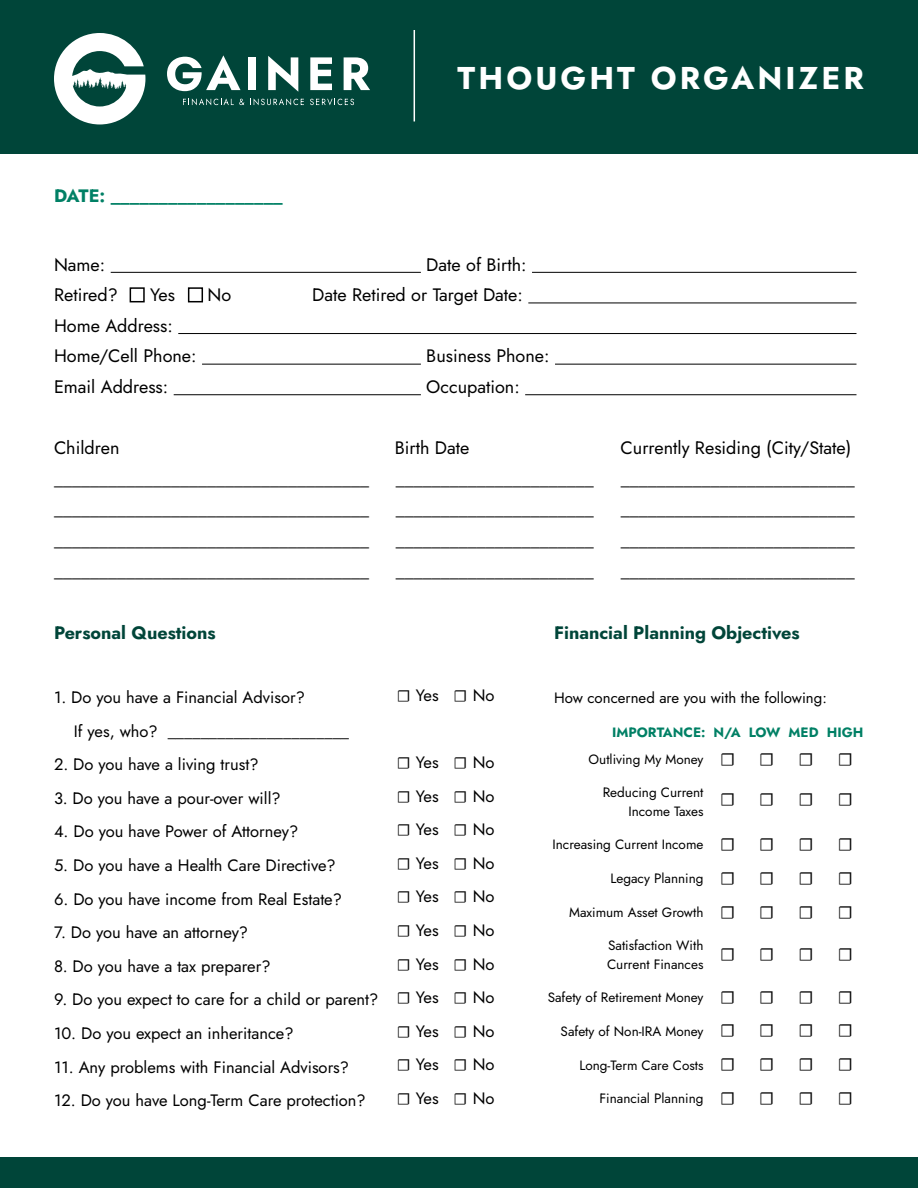
<style>
.page{position:relative;width:918px;height:1188px;background:#fff}
.page>*{position:absolute;margin:0;border:0;box-sizing:border-box;transform-origin:0 0}
.t1{font:31.5px "Jost";letter-spacing:.1em;color:#fff}
.t2{font:18px/30.6px "Jost";color:#000}
.t3{font:18px "Jost";color:#004539}
.t4{font:18px "Minion Pro";color:#000}
.t5{font:18px "Jost";color:#008065}
.t6{font:16.5px/33.6px "Jost";color:#000}
.t7{font:15px "Jost";color:#000}
.t8{font:13.5px/18.6px "Jost";color:#000;text-align:right}
.t9{font:13.5px "Jost";color:#008065}
.s1{font-family:"Minion Pro"}
</style>
<div class="page">
<hr style="left:111px;top:272px;width:310px;height:1px;background:#000">
<hr style="left:532px;top:272px;width:325px;height:1px;background:#000">
<hr style="left:528px;top:302px;width:329px;height:1px;background:#000">
<hr style="left:178px;top:333px;width:678px;height:1px;background:#000">
<hr style="left:202px;top:364px;width:219px;height:1px;background:#000">
<hr style="left:555px;top:364px;width:301px;height:1px;background:#000">
<hr style="left:174px;top:394px;width:247px;height:1px;background:#000">
<hr style="left:525px;top:394px;width:331px;height:1px;background:#000">
<div style="left:130px;top:287px;width:15px;height:15px;border:2px solid #000"></div>
<div style="left:188px;top:287px;width:15px;height:15px;border:2px solid #000"></div>
<div style="left:0;top:0;width:918px;height:153px;background:#004539"></div>
<div style="left:0;top:1158px;width:918px;height:30px;background:#004539"></div>
<svg style="left:54px;top:33px;width:91px;height:91px"></svg>
<div style="left:248px;top:57px;width:8px;height:33px;background:#fff"></div>
<svg style="left:268px;top:56px;width:30px;height:36px"></svg>
<svg style="left:310px;top:57px;width:22px;height:33px"></svg>
<svg style="left:344px;top:57px;width:26px;height:33px"></svg>
<svg style="left:167px;top:55px;width:74px;height:36px"></svg>
<svg style="left:183px;top:98px;width:61px;height:7px"></svg>
<svg style="left:250px;top:98px;width:54px;height:7px"></svg>
<svg style="left:310px;top:99px;width:44px;height:6px"></svg>
<hr style="left:414px;top:30px;width:1px;height:91px;background:#fff">
<p class="t5" style="left:54px;top:183px;width:230px">DATE: __________________</p>
<h1 class="t1" style="left:458px;top:57px;width:408px">THOUGHT ORGANIZER</h1>
<p class="t2" style="left:54px;top:249px;width:53px">Name:</p>
<p class="t2" style="left:426px;top:249px;width:102px">Date of Birth:</p>
<p class="t2" style="left:54px;top:280px;width:65px">Retired?</p>
<p class="t2" style="left:150px;top:280px;width:26px">Yes</p>
<p class="t2" style="left:207px;top:280px;width:25px">No</p>
<p class="t2" style="left:312px;top:280px;width:212px">Date Retired or Target Date:</p>
<p class="t2" style="left:54px;top:310px;width:144px">Home Address:<br>Home/Cell Phone:</p>
<p class="t2" style="left:426px;top:341px;width:125px">Business Phone:</p>
<p class="t2" style="left:54px;top:372px;width:116px">Email Address:</p>
<p class="t2" style="left:426px;top:372px;width:95px">Occupation:</p>
<p class="t2" style="left:54px;top:433px;width:67px">Children</p>
<p class="t2" style="left:395px;top:433px;width:76px">Birth Date</p>
<p class="t2" style="left:621px;top:433px;width:232px">Currently Residing (City/State)</p>
<p class="t2" style="left:54px;top:463px;width:316px">___________________________________</p>
<p class="t2" style="left:396px;top:463px;width:199px">______________________</p>
<p class="t2" style="left:621px;top:463px;width:235px">__________________________</p>
<p class="t2" style="left:54px;top:494px;width:316px">___________________________________</p>
<p class="t2" style="left:396px;top:494px;width:199px">______________________</p>
<p class="t2" style="left:621px;top:494px;width:235px">__________________________</p>
<p class="t2" style="left:54px;top:525px;width:316px">___________________________________</p>
<p class="t2" style="left:396px;top:525px;width:199px">______________________</p>
<p class="t2" style="left:621px;top:525px;width:235px">__________________________</p>
<p class="t2" style="left:54px;top:555px;width:316px">___________________________________</p>
<p class="t2" style="left:396px;top:555px;width:199px">______________________</p>
<p class="t2" style="left:621px;top:555px;width:235px">__________________________</p>
<p class="t3" style="left:54px;top:620px;width:163px">Personal Questions</p>
<p class="t6" style="left:74px;top:681px;width:277px;text-indent:-20px">1. Do you have a Financial Advisor?<br>If yes, who? ______________________</p>
<p class="t6" style="left:54px;top:748px;width:206px">2. Do you have a living trust?</p>
<p class="t6" style="left:54px;top:781px;width:228px">3. Do you have a pour-over will?</p>
<p class="t6" style="left:54px;top:815px;width:246px">4. Do you have Power of Attorney?</p>
<p class="t6" style="left:54px;top:849px;width:283px">5. Do you have a Health Care Directive?</p>
<p class="t6" style="left:54px;top:882px;width:290px">6. Do you have income from Real Estate?</p>
<p class="t6" style="left:54px;top:916px;width:196px">7. Do you have an attorney?</p>
<p class="t6" style="left:54px;top:949px;width:218px">8. Do you have a tax preparer?</p>
<p class="t6" style="left:54px;top:983px;width:326px">9. Do you expect to care for a child or parent?</p>
<p class="t6" style="left:54px;top:1017px;width:241px">10. Do you expect an inheritance?</p>
<p class="t6" style="left:54px;top:1050px;width:297px">11. Any problems with Financial Advisors?</p>
<p class="t6" style="left:54px;top:1084px;width:313px">12. Do you have Long-Term Care protection?</p>
<p class="t6" style="left:397px;top:678px;width:99px"><span class="s1">☐</span> Yes <span class="s1">☐</span> No</p>
<p class="t3" style="left:554px;top:620px;width:247px">Financial Planning Objectives</p>
<p class="t7" style="left:554px;top:688px;width:274px">How concerned are you with the following:</p>
<p class="t9" style="left:612px;top:723px;width:253px">IMPORTANCE: N/A LOW MED HIGH</p>
<p class="t6" style="left:397px;top:746px;width:99px;text-align:justify"><span class="s1">☐</span> Yes <span class="s1">☐</span> No <span class="s1">☐</span> Yes <span class="s1">☐</span> No <span class="s1">☐</span> Yes <span class="s1">☐</span> No <span class="s1">☐</span> Yes <span class="s1">☐</span> No <span class="s1">☐</span> Yes <span class="s1">☐</span> No <span class="s1">☐</span> Yes <span class="s1">☐</span> No <span class="s1">☐</span> Yes <span class="s1">☐</span> No <span class="s1">☐</span> Yes <span class="s1">☐</span> No <span class="s1">☐</span> Yes <span class="s1">☐</span> No <span class="s1">☐</span> Yes <span class="s1">☐</span> No <span class="s1">☐</span> Yes <span class="s1">☐</span> No</p>
<p class="t8" style="left:589px;top:750px;width:116px">Outliving My Money</p>
<p class="t8" style="left:603px;top:783px;width:102px">Reducing Current<br>Income Taxes</p>
<p class="t8" style="left:553px;top:836px;width:152px">Increasing Current Income</p>
<p class="t8" style="left:610px;top:869px;width:95px">Legacy Planning</p>
<p class="t8" style="left:569px;top:903px;width:136px">Maximum Asset Growth</p>
<p class="t8" style="left:607px;top:936px;width:98px;text-align:left">Satisfaction With<br>Current Finances</p>
<p class="t8" style="left:548px;top:989px;width:157px">Safety of Retirement Money</p>
<p class="t8" style="left:561px;top:1022px;width:144px">Safety of Non-IRA Money</p>
<p class="t8" style="left:579px;top:1056px;width:126px">Long-Term Care Costs</p>
<p class="t8" style="left:599px;top:1089px;width:106px">Financial Planning</p>
<p class="t4" style="left:720px;top:747px;width:17px">☐</p>
<p class="t4" style="left:759px;top:747px;width:17px">☐</p>
<p class="t4" style="left:798px;top:747px;width:17px">☐</p>
<p class="t4" style="left:838px;top:747px;width:17px">☐</p>
<p class="t4" style="left:720px;top:787px;width:17px">☐</p>
<p class="t4" style="left:759px;top:787px;width:17px">☐</p>
<p class="t4" style="left:798px;top:787px;width:17px">☐</p>
<p class="t4" style="left:838px;top:787px;width:17px">☐</p>
<p class="t4" style="left:720px;top:833px;width:17px">☐</p>
<p class="t4" style="left:759px;top:833px;width:17px">☐</p>
<p class="t4" style="left:798px;top:833px;width:17px">☐</p>
<p class="t4" style="left:838px;top:833px;width:17px">☐</p>
<p class="t4" style="left:720px;top:866px;width:17px">☐</p>
<p class="t4" style="left:759px;top:866px;width:17px">☐</p>
<p class="t4" style="left:798px;top:866px;width:17px">☐</p>
<p class="t4" style="left:838px;top:866px;width:17px">☐</p>
<p class="t4" style="left:720px;top:900px;width:17px">☐</p>
<p class="t4" style="left:759px;top:900px;width:17px">☐</p>
<p class="t4" style="left:798px;top:900px;width:17px">☐</p>
<p class="t4" style="left:838px;top:900px;width:17px">☐</p>
<p class="t4" style="left:720px;top:942px;width:17px">☐</p>
<p class="t4" style="left:759px;top:942px;width:17px">☐</p>
<p class="t4" style="left:798px;top:942px;width:17px">☐</p>
<p class="t4" style="left:838px;top:942px;width:17px">☐</p>
<p class="t4" style="left:720px;top:985px;width:17px">☐</p>
<p class="t4" style="left:759px;top:985px;width:17px">☐</p>
<p class="t4" style="left:798px;top:985px;width:17px">☐</p>
<p class="t4" style="left:838px;top:985px;width:17px">☐</p>
<p class="t4" style="left:720px;top:1019px;width:17px">☐</p>
<p class="t4" style="left:759px;top:1019px;width:17px">☐</p>
<p class="t4" style="left:798px;top:1019px;width:17px">☐</p>
<p class="t4" style="left:838px;top:1019px;width:17px">☐</p>
<p class="t4" style="left:720px;top:1052px;width:17px">☐</p>
<p class="t4" style="left:759px;top:1052px;width:17px">☐</p>
<p class="t4" style="left:798px;top:1052px;width:17px">☐</p>
<p class="t4" style="left:838px;top:1052px;width:17px">☐</p>
<p class="t4" style="left:720px;top:1086px;width:17px">☐</p>
<p class="t4" style="left:759px;top:1086px;width:17px">☐</p>
<p class="t4" style="left:798px;top:1086px;width:17px">☐</p>
<p class="t4" style="left:838px;top:1086px;width:17px">☐</p>
</div>
